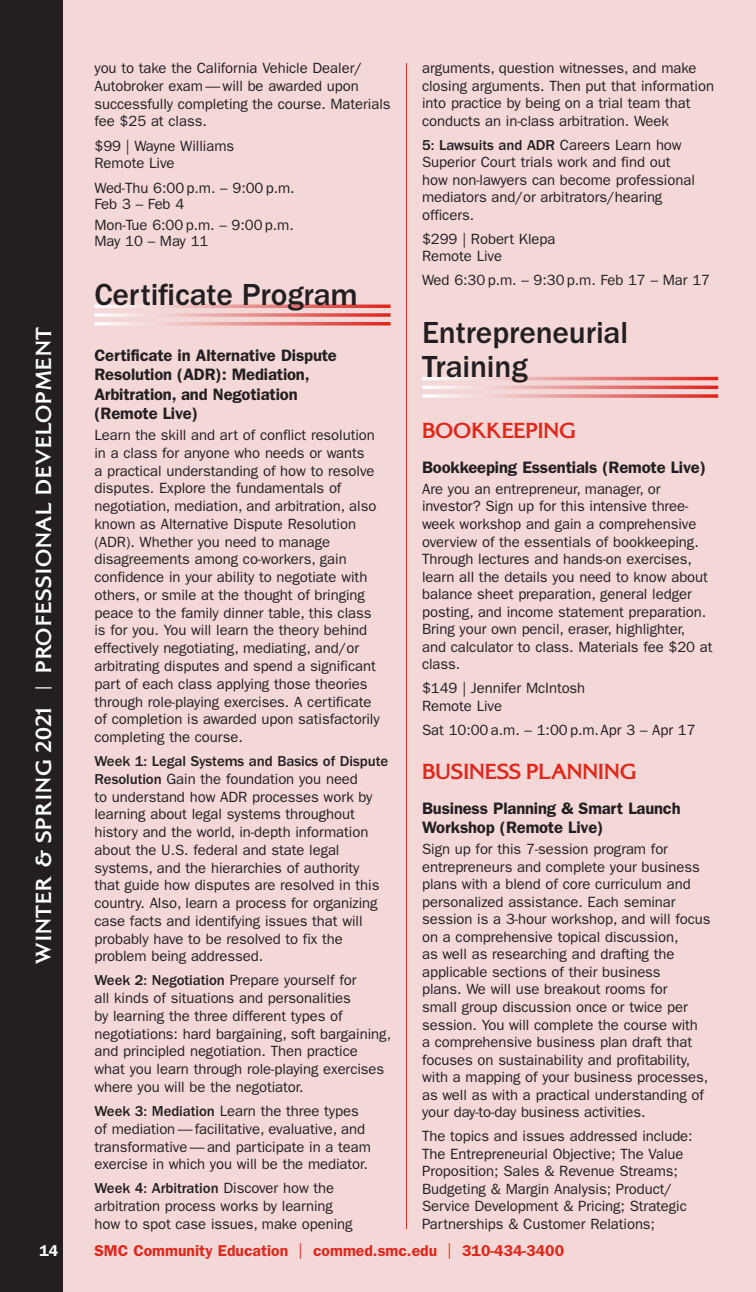
<style>
.page{position:relative;width:756px;height:1292px;background:#fff}
.page>*{position:absolute;margin:0;border:0;box-sizing:border-box;transform-origin:0 0}
.subcategory{font:500 31.5px/33.2px "ITC Franklin Gothic Std";letter-spacing:-.005em;color:#231f20}
.t1{font:700 22.75px "Alexon";letter-spacing:.05em;color:#fff}
.subsubcategory{font:700 22.75px "Alexon";color:#df271c}
.course_title{font:600 16.62px/19.4px "ITC Franklin Gothic Std";letter-spacing:-.01em;color:#231f20}
.t2{font:600 15.75px "ITC Franklin Gothic Std";color:#df271c}
.t3{font:600 15.75px "ITC Franklin Gothic Std";color:#fff}
.description{font:14.88px/17.7px "ITC Franklin Gothic Std";letter-spacing:-.005em;color:#231f20}
.section_details{font:14.88px/15.9px "ITC Franklin Gothic Std";letter-spacing:-.005em;color:#231f20}
.course_details{font:14.88px/17.5px "ITC Franklin Gothic Std";letter-spacing:-.005em;color:#231f20}
.s1{font-weight:500}
.s2{font-weight:400}
</style>
<div class="page">
<div style="left:63px;top:0;width:693px;height:1292px;background:#f4d7d7"></div>
<div style="left:0;top:0;width:63px;height:1292px;background:#231f20"></div>
<hr style="left:406px;top:63px;width:1px;height:1165px;background:#df271c">
<svg style="left:94px;top:304px;width:297px;height:4px"></svg>
<svg style="left:94px;top:313px;width:297px;height:4px"></svg>
<hr style="left:94px;top:322px;width:297px;height:3px;background:#fff">
<hr style="left:422px;top:377px;width:296px;height:3px;background:#fff">
<svg style="left:422px;top:385px;width:296px;height:4px"></svg>
<svg style="left:422px;top:394px;width:296px;height:4px"></svg>
<h2 class="t1" style="left:28px;top:963px;width:638px;rotate:-90deg">WINTER &amp; SPRING 2021 <span class="s1">|</span> PROFESSIONAL DEVELOPMENT</h2>
<p class="description" style="left:94px;top:59px;width:298px">you to take the California Vehicle Dealer/ Autobroker exam — will be awarded upon successfully completing the course. Materials fee $25 at class.</p>
<p class="course_details" style="left:94px;top:137px;width:141px">$99 | Wayne Williams<br>Remote Live</p>
<p class="section_details" style="left:94px;top:180px;width:202px">Wed-Thu 6:00 p.m. – 9:00 p.m.<br>Feb 3 – Feb 4</p>
<p class="section_details" style="left:94px;top:217px;width:201px">Mon-Tue 6:00 p.m. – 9:00 p.m.<br>May 10 – May 11</p>
<h2 class="subcategory" style="left:94px;top:278px;width:265px">Certificate Program</h2>
<h3 class="course_title" style="left:94px;top:345px;width:244px">Certificate in Alternative Dispute<br>Resolution (ADR): Mediation,<br>Arbitration, and Negotiation (Remote Live)</h3>
<p class="description" style="left:94px;top:426px;width:287px">Learn the skill and art of conflict resolution in a class for anyone who needs or wants<br>a practical understanding of how to resolve disputes. Explore the fundamentals of negotiation, mediation, and arbitration, also known as Alternative Dispute Resolution (ADR). Whether you need to manage disagreements among co-workers, gain confidence in your ability to negotiate with others, or smile at the thought of bringing peace to the family dinner table, this class is for you. You will learn the theory behind effectively negotiating, mediating, and/or arbitrating disputes and spend a significant part of each class applying those theories through role-playing exercises. A certificate of completion is awarded upon satisfactorily completing the course.</p>
<p class="description" style="left:94px;top:752px;width:295px"><span class="s1">Week 1: Legal Systems and Basics of Dispute Resolution</span> Gain the foundation you need<br>to understand how ADR processes work by learning about legal systems throughout history and the world, in-depth information about the U.S. federal and state legal systems, and the hierarchies of authority that guide how disputes are resolved in this country. Also, learn a process for organizing case facts and identifying issues that will probably have to be resolved to fix the problem being addressed.</p>
<p class="description" style="left:94px;top:971px;width:298px"><span class="s1">Week 2: Negotiation</span> Prepare yourself for<br>all kinds of situations and personalities<br>by learning the three different types of negotiations: hard bargaining, soft bargaining, and principled negotiation. Then practice what you learn through role-playing exercises where you will be the negotiator.</p>
<p class="description" style="left:94px;top:1102px;width:278px"><span class="s1">Week 3: Mediation</span> Learn the three types of mediation — facilitative, evaluative, and transformative — and participate in a team exercise in which you will be the mediator.</p>
<p class="description" style="left:94px;top:1179px;width:260px"><span class="s1">Week 4: Arbitration</span> Discover how the arbitration process works by learning how to spot case issues, make opening</p>
<p class="description" style="left:422px;top:60px;width:293px">arguments, question witnesses, and make closing arguments. Then put that information into practice by being on a trial team that conducts an in-class arbitration. Week</p>
<p class="description" style="left:422px;top:136px;width:274px"><span class="s1">5: Lawsuits and ADR</span> Careers Learn how Superior Court trials work and find out how non-lawyers can become professional mediators and/or arbitrators/hearing officers.</p>
<p class="course_details" style="left:422px;top:230px;width:135px">$299 | Robert Klepa<br>Remote Live</p>
<p class="section_details" style="left:422px;top:272px;width:290px">Wed 6:30 p.m. – 9:30 p.m. Feb 17 – Mar 17</p>
<h2 class="subcategory" style="left:422px;top:317px;width:208px">Entrepreneurial<br>Training</h2>
<h4 class="subsubcategory" style="left:422px;top:415px;width:155px">BOOKKEEPING</h4>
<h3 class="course_title" style="left:422px;top:458px;width:285px">Bookkeeping Essentials (Remote Live)</h3>
<p class="description" style="left:422px;top:480px;width:292px">Are you an entrepreneur, manager, or investor? Sign up for this intensive three&shy;week workshop and gain a comprehensive overview of the essentials of bookkeeping.<br>Through lectures and hands-on exercises, learn all the details you need to know about balance sheet preparation, general ledger posting, and income statement preparation.<br>Bring your own pencil, eraser, highlighter, and calculator to class. Materials fee $20 at class.</p>
<p class="course_details" style="left:422px;top:679px;width:165px">$149 | Jennifer McIntosh<br>Remote Live</p>
<p class="section_details" style="left:422px;top:722px;width:275px">Sat 10:00 a.m. – 1:00 p.m.Apr 3 – Apr 17</p>
<h4 class="subsubcategory" style="left:422px;top:756px;width:216px">BUSINESS PLANNING</h4>
<h3 class="course_title" style="left:422px;top:798px;width:260px">Business Planning &amp; Smart Launch<br>Workshop (Remote Live)</h3>
<p class="description" style="left:422px;top:840px;width:290px">Sign up for this 7-session program for entrepreneurs and complete your business plans with a blend of core curriculum and personalized assistance. Each seminar session is a 3-hour workshop, and will focus on a comprehensive topical discussion,<br>as well as researching and drafting the applicable sections of their business<br>plans. We will use breakout rooms for<br>small group discussion once or twice per session. You will complete the course with<br>a comprehensive business plan draft that focuses on sustainability and profitability, with a mapping of your business processes, as well as with a practical understanding of your day-to-day business activities.</p>
<p class="description" style="left:422px;top:1127px;width:272px">The topics and issues addressed include:<br>The Entrepreneurial Objective; The Value Proposition; Sales &amp; Revenue Streams; Budgeting &amp; Margin Analysis; Product/ Service Development &amp; Pricing; Strategic Partnerships &amp; Customer Relations;</p>
<p class="t3" style="left:39px;top:1240px;width:20px">14</p>
<p class="t2" style="left:94px;top:1240px;width:471px">SMC Community Education <span class="s2">|</span> commed.smc.edu <span class="s2">|</span> 310-434-3400</p>
</div>
